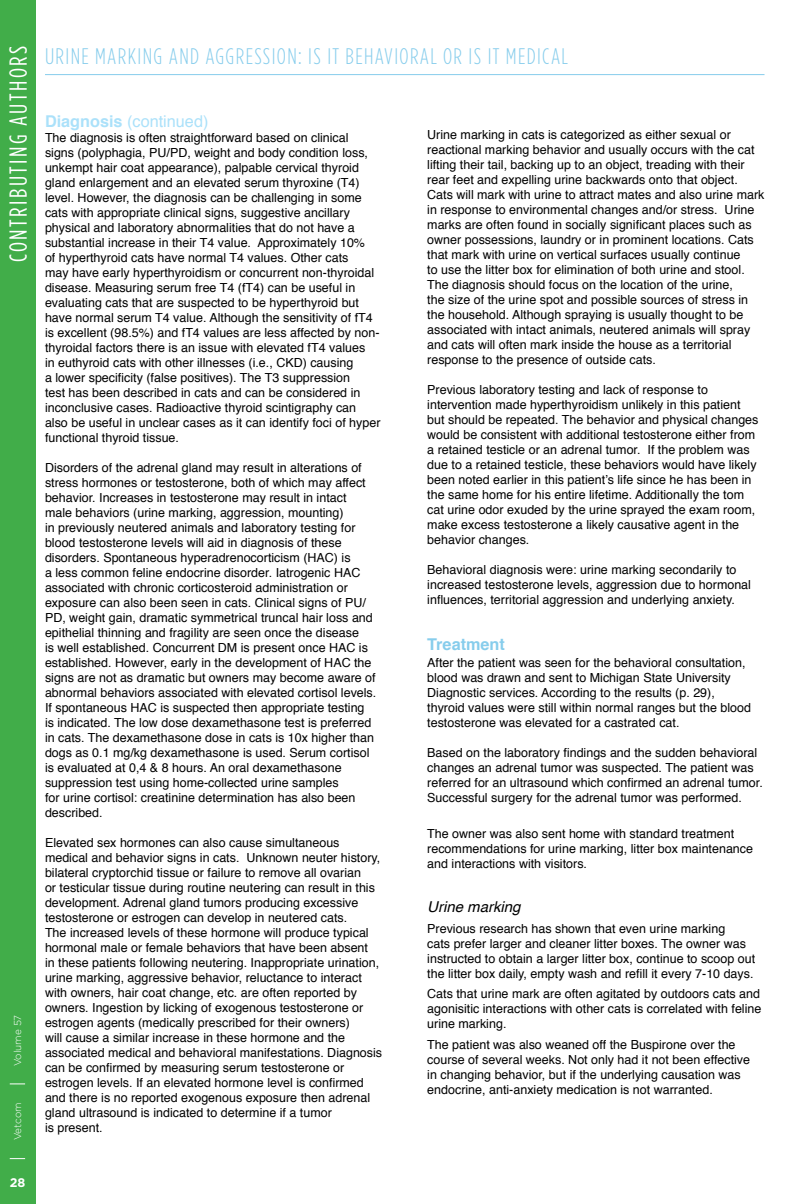
<style>
.page{position:relative;width:810px;height:1204px;background:#fff}
.page>*{position:absolute;margin:0;border:0;box-sizing:border-box;transform-origin:0 0}
.t1{font:24.62px "Gotham Condensed";letter-spacing:.1em;color:#fff}
.t2{font:300 22.5px "Gotham Condensed";letter-spacing:.06em;color:#87cdec}
.t3{font:16.25px "Helvetica";color:#abe1fa}
.t4{font:700 16.25px "Helvetica";color:#87cdec}
.t5{font:italic 15px "Helvetica";color:#000}
.t6{font:12.5px/15px "Helvetica";color:#000}
.t7{font:700 12.5px "Gotham";color:#fff}
.t8{font:300 10px "Gotham";color:#fff}
.s1{font-weight:700}
</style>
<div class="page">
<div style="left:0;top:0;width:35px;height:1204px;background:#41ad49"></div>
<svg style="left:10px;top:1158px;width:15px;height:1px"></svg>
<svg style="left:10px;top:1083px;width:15px;height:1px"></svg>
<hr style="left:45px;top:74px;width:720px;height:1px;background:#87cdec">
<h1 class="t1" style="left:5px;top:262px;width:218px;rotate:-90deg">CONTRIBUTING AUTHORS</h1>
<p class="t8" style="left:12px;top:1066px;width:53px;rotate:-90deg">Volume 57</p>
<p class="t8" style="left:12px;top:1140px;width:39px;rotate:-90deg">Vetcom</p>
<p class="t7" style="left:10px;top:1175px;width:17px">28</p>
<h2 class="t2" style="left:45px;top:44px;width:524px">URINE MARKING AND AGGRESSION: IS IT BEHAVIORAL OR IS IT MEDICAL</h2>
<h3 class="t3" style="left:45px;top:108px;width:165px"><span class="s1">Diagnosis</span> (continued)</h3>
<p class="t6" style="left:45px;top:130px;width:337px">The diagnosis is often straightforward based on clinical signs (polyphagia, PU/PD, weight and body condition loss, unkempt hair coat appearance), palpable cervical thyroid gland enlargement and an elevated serum thyroxine (T4) level. However, the diagnosis can be challenging in some cats with appropriate clinical signs, suggestive ancillary physical and laboratory abnormalities that do not have a substantial increase in their T4 value. Approximately 10%<br>of hyperthyroid cats have normal T4 values. Other cats<br>may have early hyperthyroidism or concurrent non-thyroidal disease. Measuring serum free T4 (fT4) can be useful in evaluating cats that are suspected to be hyperthyroid but have normal serum T4 value. Although the sensitivity of fT4 is excellent (98.5%) and fT4 values are less affected by non&shy;thyroidal factors there is an issue with elevated fT4 values<br>in euthyroid cats with other illnesses (i.e., CKD) causing<br>a lower specificity (false positives). The T3 suppression<br>test has been described in cats and can be considered in inconclusive cases. Radioactive thyroid scintigraphy can also be useful in unclear cases as it can identify foci of hyper functional thyroid tissue.</p>
<p class="t6" style="left:45px;top:460px;width:333px">Disorders of the adrenal gland may result in alterations of stress hormones or testosterone, both of which may affect behavior. Increases in testosterone may result in intact male behaviors (urine marking, aggression, mounting)<br>in previously neutered animals and laboratory testing for blood testosterone levels will aid in diagnosis of these disorders. Spontaneous hyperadrenocorticism (HAC) is<br>a less common feline endocrine disorder. Iatrogenic HAC associated with chronic corticosteroid administration or exposure can also been seen in cats. Clinical signs of PU/ PD, weight gain, dramatic symmetrical truncal hair loss and epithelial thinning and fragility are seen once the disease<br>is well established. Concurrent DM is present once HAC is established. However, early in the development of HAC the signs are not as dramatic but owners may become aware of abnormal behaviors associated with elevated cortisol levels.<br>If spontaneous HAC is suspected then appropriate testing is indicated. The low dose dexamethasone test is preferred in cats. The dexamethasone dose in cats is 10x higher than dogs as 0.1 mg/kg dexamethasone is used. Serum cortisol is evaluated at 0,4 &amp; 8 hours. An oral dexamethasone suppression test using home-collected urine samples<br>for urine cortisol: creatinine determination has also been described.</p>
<p class="t6" style="left:45px;top:835px;width:339px">Elevated sex hormones can also cause simultaneous medical and behavior signs in cats. Unknown neuter history, bilateral cryptorchid tissue or failure to remove all ovarian<br>or testicular tissue during routine neutering can result in this development. Adrenal gland tumors producing excessive testosterone or estrogen can develop in neutered cats.<br>The increased levels of these hormone will produce typical hormonal male or female behaviors that have been absent<br>in these patients following neutering. Inappropriate urination, urine marking, aggressive behavior, reluctance to interact with owners, hair coat change, etc. are often reported by owners. Ingestion by licking of exogenous testosterone or estrogen agents (medically prescribed for their owners)<br>will cause a similar increase in these hormone and the associated medical and behavioral manifestations. Diagnosis can be confirmed by measuring serum testosterone or estrogen levels. If an elevated hormone level is confirmed and there is no reported exogenous exposure then adrenal gland ultrasound is indicated to determine if a tumor<br>is present.</p>
<p class="t6" style="left:427px;top:127px;width:339px">Urine marking in cats is categorized as either sexual or reactional marking behavior and usually occurs with the cat lifting their tail, backing up to an object, treading with their rear feet and expelling urine backwards onto that object.<br>Cats will mark with urine to attract mates and also urine mark in response to environmental changes and/or stress. Urine marks are often found in socially significant places such as owner possessions, laundry or in prominent locations. Cats that mark with urine on vertical surfaces usually continue<br>to use the litter box for elimination of both urine and stool.<br>The diagnosis should focus on the location of the urine,<br>the size of the urine spot and possible sources of stress in the household. Although spraying is usually thought to be associated with intact animals, neutered animals will spray and cats will often mark inside the house as a territorial response to the presence of outside cats.</p>
<p class="t6" style="left:427px;top:382px;width:333px">Previous laboratory testing and lack of response to intervention made hyperthyroidism unlikely in this patient but should be repeated. The behavior and physical changes would be consistent with additional testosterone either from a retained testicle or an adrenal tumor. If the problem was due to a retained testicle, these behaviors would have likely been noted earlier in this patient’s life since he has been in the same home for his entire lifetime. Additionally the tom cat urine odor exuded by the urine sprayed the exam room, make excess testosterone a likely causative agent in the behavior changes.</p>
<p class="t6" style="left:427px;top:562px;width:325px">Behavioral diagnosis were: urine marking secondarily to increased testosterone levels, aggression due to hormonal influences, territorial aggression and underlying anxiety.</p>
<h3 class="t4" style="left:427px;top:631px;width:79px">Treatment</h3>
<p class="t6" style="left:427px;top:656px;width:325px">After the patient was seen for the behavioral consultation, blood was drawn and sent to Michigan State University Diagnostic services. According to the results (p. 29), thyroid values were still within normal ranges but the blood testosterone was elevated for a castrated cat.</p>
<p class="t6" style="left:427px;top:746px;width:337px">Based on the laboratory findings and the sudden behavioral changes an adrenal tumor was suspected. The patient was referred for an ultrasound which confirmed an adrenal tumor.<br>Successful surgery for the adrenal tumor was performed.</p>
<p class="t6" style="left:427px;top:826px;width:327px">The owner was also sent home with standard treatment recommendations for urine marking, litter box maintenance and interactions with visitors.</p>
<p class="t5" style="left:427px;top:895px;width:95px">Urine marking</p>
<p class="t6" style="left:427px;top:921px;width:329px">Previous research has shown that even urine marking<br>cats prefer larger and cleaner litter boxes. The owner was instructed to obtain a larger litter box, continue to scoop out the litter box daily, empty wash and refill it every 7-10 days.</p>
<p class="t6" style="left:427px;top:987px;width:336px;text-align:justify">Cats that urine mark are often agitated by outdoors cats and agonisitic interactions with other cats is correlated with feline urine marking.</p>
<p class="t6" style="left:427px;top:1037px;width:324px">The patient was also weaned off the Buspirone over the course of several weeks. Not only had it not been effective in changing behavior, but if the underlying causation was endocrine, anti-anxiety medication is not warranted.</p>
</div>
